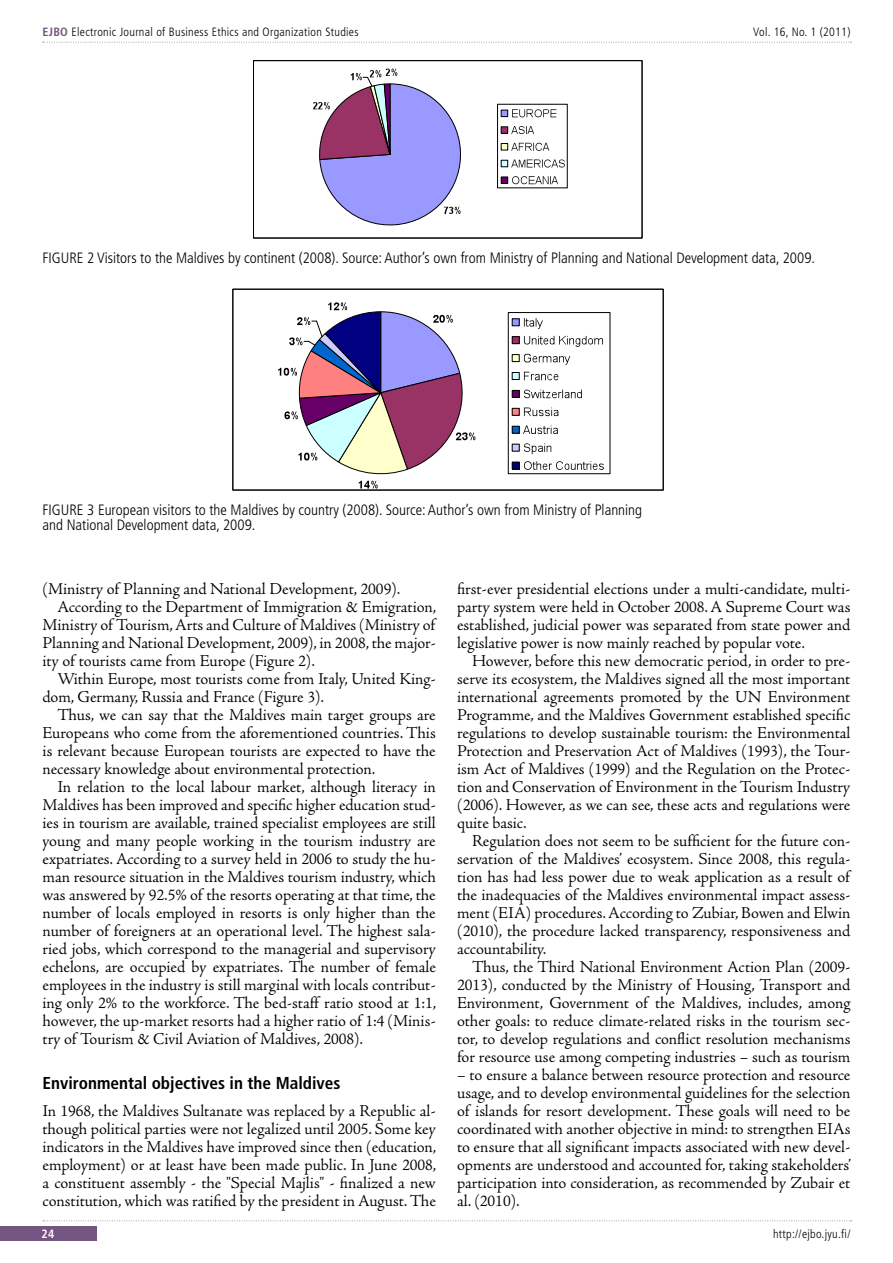
<style>
.page{position:relative;width:893px;height:1263px;background:#fff}
.page>*{position:absolute;margin:0;border:0;box-sizing:border-box;transform-origin:0 0}
.t1{font:17.25px/18px "Adobe Jenson";color:#000;text-align:justify}
.t2{font:700 condensed 17.25px "Frutiger";color:#000}
.t3{font:300 condensed 15px/15px "Frutiger";color:#000}
.t4{font:300 condensed 12px "Frutiger";letter-spacing:.025em;color:#000}
.t5{font:700 condensed 12px "Frutiger";color:#fff}
.s1{font-weight:700;color:#745480}
</style>
<div class="page">
<svg style="left:43px;top:42px;width:808px;height:1px"></svg>
<svg style="left:43px;top:1220px;width:809px;height:1px"></svg>
<div style="left:0;top:1226px;width:96px;height:15px;background:#745480"></div>
<svg style="left:313px;top:68px;width:148px;height:158px"></svg>
<div style="left:497px;top:104px;width:71px;height:84px;border:1px solid #000"></div>
<div style="left:501px;top:110px;width:7px;height:7px;background:#99f"></div>
<div style="left:501px;top:110px;width:7px;height:7px;border:1px solid #000"></div>
<svg style="left:512px;top:109px;width:44px;height:8px"></svg>
<div style="left:501px;top:127px;width:7px;height:6px;background:#936"></div>
<div style="left:501px;top:126px;width:7px;height:8px;border:1px solid #000"></div>
<svg style="left:511px;top:126px;width:23px;height:8px"></svg>
<div style="left:501px;top:143px;width:7px;height:7px;background:#ffc"></div>
<div style="left:501px;top:143px;width:7px;height:7px;border:1px solid #000"></div>
<svg style="left:511px;top:143px;width:38px;height:8px"></svg>
<div style="left:501px;top:160px;width:7px;height:7px;background:#cff"></div>
<div style="left:501px;top:160px;width:7px;height:7px;border:1px solid #000"></div>
<svg style="left:511px;top:159px;width:54px;height:8px"></svg>
<div style="left:501px;top:177px;width:7px;height:6px;background:#606"></div>
<div style="left:501px;top:177px;width:7px;height:7px;border:1px solid #000"></div>
<svg style="left:512px;top:176px;width:46px;height:8px"></svg>
<div style="left:253px;top:60px;width:389px;height:178px;border:1px solid #000"></div>
<svg style="left:278px;top:302px;width:197px;height:186px"></svg>
<div style="left:508px;top:312px;width:102px;height:162px;border:1px solid #000"></div>
<div style="left:512px;top:319px;width:7px;height:7px;background:#99f"></div>
<svg style="left:524px;top:318px;width:19px;height:11px"></svg>
<div style="left:512px;top:337px;width:7px;height:7px;background:#936"></div>
<div style="left:512px;top:336px;width:8px;height:8px;border:1px solid #000"></div>
<svg style="left:524px;top:336px;width:79px;height:11px"></svg>
<div style="left:512px;top:355px;width:7px;height:7px;background:#ffc"></div>
<div style="left:512px;top:354px;width:8px;height:8px;border:1px solid #000"></div>
<svg style="left:524px;top:354px;width:46px;height:11px"></svg>
<div style="left:512px;top:372px;width:7px;height:7px;background:#cff"></div>
<div style="left:512px;top:372px;width:8px;height:8px;border:1px solid #000"></div>
<svg style="left:524px;top:372px;width:34px;height:8px"></svg>
<div style="left:512px;top:390px;width:7px;height:7px;background:#606"></div>
<div style="left:512px;top:390px;width:8px;height:8px;border:1px solid #000"></div>
<svg style="left:524px;top:390px;width:58px;height:8px"></svg>
<div style="left:512px;top:408px;width:7px;height:7px;background:#ff8080"></div>
<div style="left:512px;top:408px;width:8px;height:8px;border:1px solid #000"></div>
<svg style="left:524px;top:407px;width:34px;height:9px"></svg>
<div style="left:512px;top:426px;width:7px;height:7px;background:#06c"></div>
<div style="left:512px;top:426px;width:8px;height:8px;border:1px solid #000"></div>
<svg style="left:523px;top:425px;width:35px;height:9px"></svg>
<div style="left:512px;top:444px;width:7px;height:7px;background:#ccf"></div>
<svg style="left:524px;top:443px;width:27px;height:11px"></svg>
<div style="left:512px;top:462px;width:7px;height:7px;background:#000080"></div>
<div style="left:512px;top:462px;width:8px;height:7px;border:1px solid #000"></div>
<svg style="left:524px;top:461px;width:80px;height:9px"></svg>
<div style="left:232px;top:289px;width:432px;height:201px;border:1px solid #000"></div>
<p class="t4" style="left:43px;top:25px;width:318px"><span class="s1">EJBO</span> Electronic Journal of Business Ethics and Organization Studies</p>
<p class="t4" style="left:753px;top:25px;width:99px">Vol. 16, No. 1 (2011)</p>
<p class="t3" style="left:43px;top:251px;width:774px">FIGURE 2 Visitors to the Maldives by continent (2008). Source: Author’s own from Ministry of Planning and National Development data, 2009.</p>
<p class="t3" style="left:43px;top:503px;width:601px">FIGURE 3 European visitors to the Maldives by country (2008). Source: Author’s own from Ministry of Planning and National Development data, 2009.</p>
<p class="t1" style="left:43px;top:580px;width:359px">(Ministry of Planning and National Development, 2009).</p>
<p class="t1" style="left:57px;top:598px;width:380px">According to the Department of Immigration &amp; Emigration,</p>
<p class="t1" style="left:43px;top:616px;width:394px">Ministry of Tourism, Arts and Culture of Maldives (Ministry of</p>
<p class="t1" style="left:43px;top:634px;width:395px">Planning and National Development, 2009), in 2008, the major-</p>
<p class="t1" style="left:43px;top:652px;width:274px">ity of tourists came from Europe (Figure 2).</p>
<p class="t1" style="left:57px;top:670px;width:380px">Within Europe, most tourists come from Italy, United King-</p>
<p class="t1" style="left:43px;top:688px;width:283px">dom, Germany, Russia and France (Figure 3).</p>
<p class="t1" style="left:57px;top:706px;width:380px">Thus, we can say that the Maldives main target groups are</p>
<p class="t1" style="left:43px;top:724px;width:395px">Europeans who come from the aforementioned countries. This</p>
<p class="t1" style="left:43px;top:742px;width:395px">is relevant because European tourists are expected to have the</p>
<p class="t1" style="left:43px;top:760px;width:334px">necessary knowledge about environmental protection.</p>
<p class="t1" style="left:57px;top:778px;width:380px">In relation to the local labour market, although literacy in</p>
<p class="t1" style="left:43px;top:796px;width:395px">Maldives has been improved and specific higher education stud-</p>
<p class="t1" style="left:43px;top:814px;width:395px">ies in tourism are available, trained specialist employees are still</p>
<p class="t1" style="left:43px;top:832px;width:395px">young and many people working in the tourism industry are</p>
<p class="t1" style="left:43px;top:850px;width:395px">expatriates. According to a survey held in 2006 to study the hu-</p>
<p class="t1" style="left:43px;top:868px;width:395px">man resource situation in the Maldives tourism industry, which</p>
<p class="t1" style="left:43px;top:886px;width:395px">was answered by 92.5% of the resorts operating at that time, the</p>
<p class="t1" style="left:43px;top:904px;width:395px">number of locals employed in resorts is only higher than the</p>
<p class="t1" style="left:43px;top:922px;width:395px">number of foreigners at an operational level. The highest sala-</p>
<p class="t1" style="left:43px;top:940px;width:395px">ried jobs, which correspond to the managerial and supervisory</p>
<p class="t1" style="left:43px;top:958px;width:395px">echelons, are occupied by expatriates. The number of female</p>
<p class="t1" style="left:43px;top:976px;width:395px">employees in the industry is still marginal with locals contribut-</p>
<p class="t1" style="left:43px;top:994px;width:395px">ing only 2% to the workforce. The bed-staff ratio stood at 1:1,</p>
<p class="t1" style="left:43px;top:1012px;width:395px">however, the up-market resorts had a higher ratio of 1:4 (Minis-</p>
<p class="t1" style="left:43px;top:1030px;width:322px">try of Tourism &amp; Civil Aviation of Maldives, 2008).</p>
<p class="t2" style="left:43px;top:1073px;width:300px">Environmental objectives in the Maldives</p>
<p class="t1" style="left:43px;top:1102px;width:395px">In 1968, the Maldives Sultanate was replaced by a Republic al&shy;though political parties were not legalized until 2005. Some key indicators in the Maldives have improved since then (education, employment) or at least have been made public. In June 2008, a constituent assembly - the "Special Majlis" - finalized a new constitution, which was ratified by the president in August. The</p>
<p class="t1" style="left:457px;top:580px;width:395px">first-ever presidential elections under a multi-candidate, multi&shy;party system were held in October 2008. A Supreme Court was established, judicial power was separated from state power and legislative power is now mainly reached by popular vote.</p>
<p class="t1" style="left:457px;top:652px;width:395px;text-indent:15px">However, before this new democratic period, in order to pre&shy;serve its ecosystem, the Maldives signed all the most important international agreements promoted by the UN Environment Programme, and the Maldives Government established specific regulations to develop sustainable tourism: the Environmental Protection and Preservation Act of Maldives (1993), the Tour&shy;ism Act of Maldives (1999) and the Regulation on the Protec&shy;tion and Conservation of Environment in the Tourism Industry (2006). However, as we can see, these acts and regulations were quite basic.</p>
<p class="t1" style="left:457px;top:832px;width:395px;text-indent:15px">Regulation does not seem to be sufficient for the future con&shy;servation of the Maldives’ ecosystem. Since 2008, this regula&shy;tion has had less power due to weak application as a result of the inadequacies of the Maldives environmental impact assess&shy;ment (EIA) procedures. According to Zubiar, Bowen and Elwin (2010), the procedure lacked transparency, responsiveness and accountability.</p>
<p class="t1" style="left:457px;top:958px;width:395px;text-indent:15px">Thus, the Third National Environment Action Plan (2009- 2013), conducted by the Ministry of Housing, Transport and Environment, Government of the Maldives, includes, among other goals: to reduce climate-related risks in the tourism sec&shy;tor, to develop regulations and conflict resolution mechanisms for resource use among competing industries – such as tourism</p>
<p class="t1" style="left:457px;top:1066px;width:396px">– to ensure a balance between resource protection and resource usage, and to develop environmental guidelines for the selection of islands for resort development. These goals will need to be coordinated with another objective in mind: to strengthen EIAs to ensure that all significant impacts associated with new devel&shy;opments are understood and accounted for, taking stakeholders’ participation into consideration, as recommended by Zubair et al. (2010).</p>
<p class="t5" style="left:42px;top:1227px;width:14px">24</p>
<p class="t4" style="left:773px;top:1227px;width:79px">http://ejbo.jyu.fi/</p>
</div>
